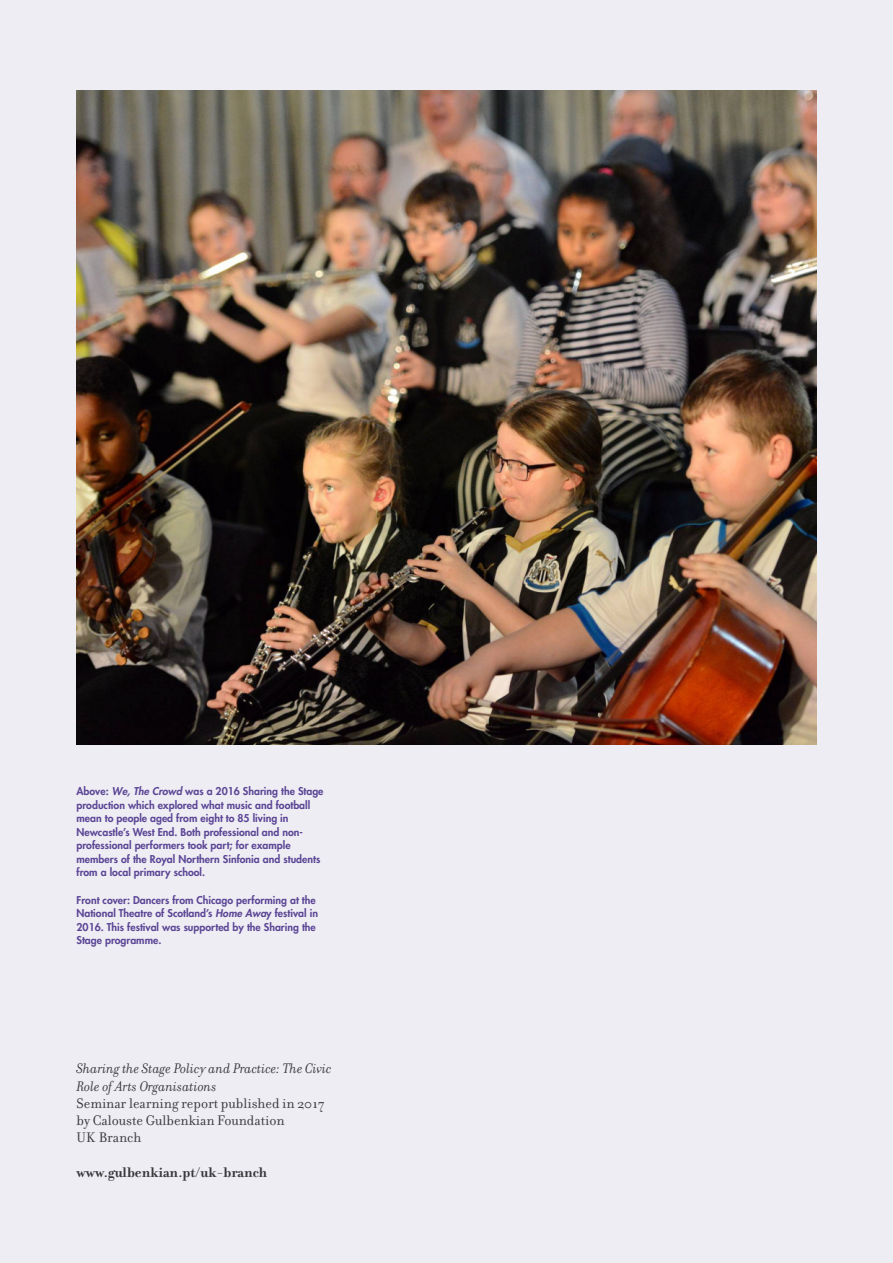
<style>
.page{position:relative;width:893px;height:1263px;background:#efedf4}
.page>*{position:absolute;margin:0;border:0;box-sizing:border-box;transform-origin:0 0}
.t1{font:15px/17.2px "Filosofia OT";color:#39383a}
.t2{font:italic 15px/17.2px "Filosofia OT";color:#39383a}
.t3{font:700 15px "Filosofia OT";color:#39383a}
.t4{font:800 10.5px/13.5px "Futura";color:#5b4695}
.s1{font-style:italic}
</style>
<div class="page">
<img style="left:77px;top:90px;width:739px;height:654px">
<p class="t4" style="left:77px;top:786px;width:248px">Above: <span class="s1">We, The Crowd</span> was a 2016 Sharing the Stage production which explored what music and football mean to people aged from eight to 85 living in Newcastle’s West End. Both professional and non&shy;professional performers took part; for example members of the Royal Northern Sinfonia and students from a local primary school.</p>
<p class="t4" style="left:77px;top:894px;width:243px">Front cover: Dancers from Chicago performing at the National Theatre of Scotland’s <span class="s1">Home Awa</span>y festival in 2016. This festival was supported by the Sharing the Stage programme.</p>
<h1 class="t2" style="left:77px;top:1062px;width:257px">Sharing the Stage Policy and Practice: The Civic<br>Role of Arts Organisations</h1>
<h1 class="t1" style="left:77px;top:1096px;width:249px">Seminar learning report published in 2017 by Calouste Gulbenkian Foundation<br>UK Branch</h1>
<h1 class="t3" style="left:77px;top:1167px;width:192px">www.gulbenkian.pt/uk-branch</h1>
</div>
